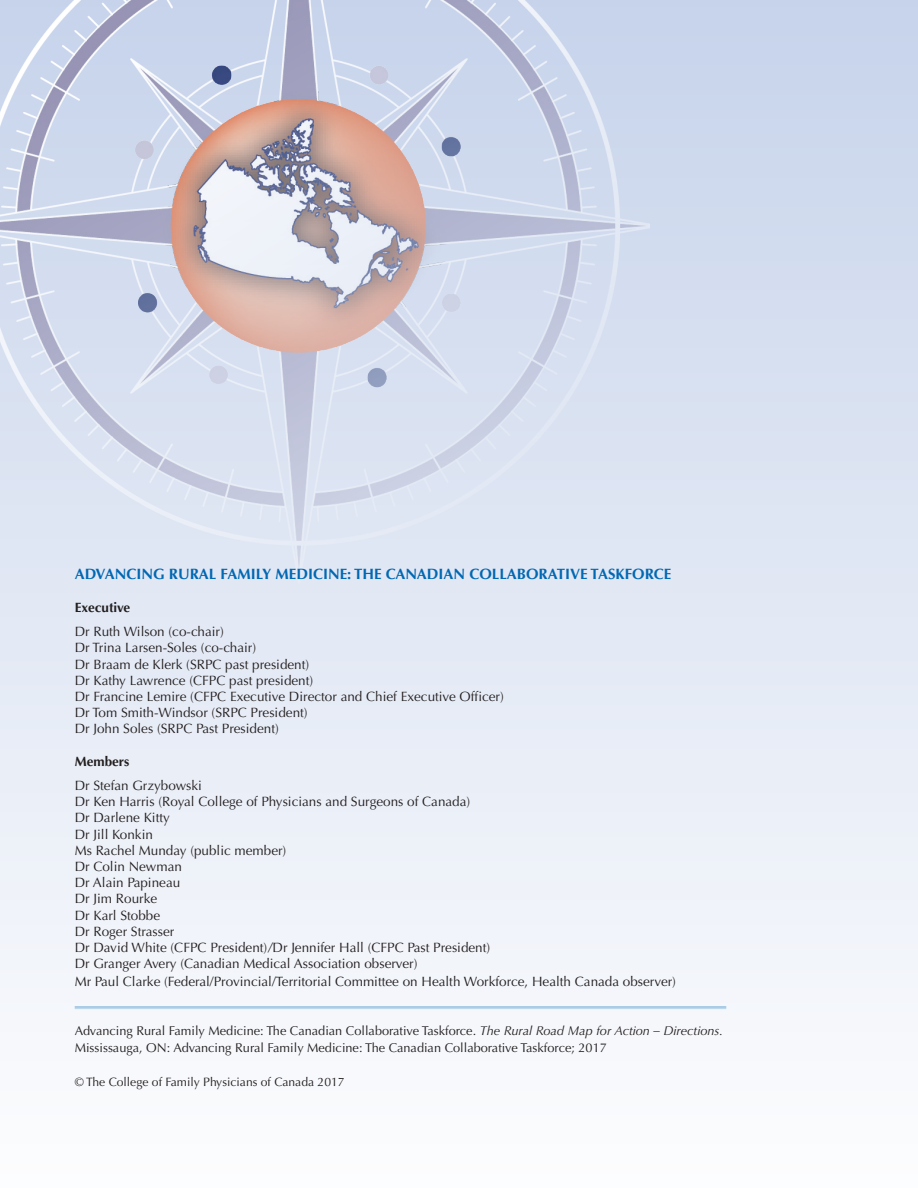
<style>
.page{position:relative;width:918px;height:1188px;background:#fff}
.page>*{position:absolute;margin:0;border:0;box-sizing:border-box;transform-origin:0 0}
.t1{font:700 15px "Optima";color:#0168b3}
.t2{font:13.5px "Optima";color:#231f20}
.t3{font:700 13.5px "Optima";color:#231f20}
.t4{font:12.75px/16.2px "Optima";color:#231f20}
.t5{font:12.15px "Optima";color:#231f20}
.s1{font-style:italic}
</style>
<div class="page">
<div style="left:0;top:0;width:918px;height:1188px;background:linear-gradient(to bottom,#c7d3eb,#fcfdfe)"></div>
<img style="left:0;top:0;width:650px;height:601px">
<hr style="left:75px;top:1006px;width:651px;height:3px;background:#0168b3">
<hr style="left:917px;top:1140px;width:1px;height:48px;background:#1d449b">
<p class="t1" style="left:75px;top:566px;width:598px">ADVANCING RURAL FAMILY MEDICINE: THE CANADIAN COLLABORATIVE TASKFORCE</p>
<p class="t3" style="left:75px;top:599px;width:57px">Executive</p>
<p class="t2" style="left:75px;top:624px;width:151px">Dr Ruth Wilson (co-chair)</p>
<p class="t2" style="left:75px;top:640px;width:183px">Dr Trina Larsen-Soles (co-chair)</p>
<p class="t2" style="left:75px;top:656px;width:236px">Dr Braam de Klerk (SRPC past president)</p>
<p class="t2" style="left:75px;top:672px;width:240px">Dr Kathy Lawrence (CFPC past president)</p>
<p class="t2" style="left:75px;top:689px;width:431px">Dr Francine Lemire (CFPC Executive Director and Chief Executive Officer)</p>
<p class="t2" style="left:75px;top:705px;width:234px">Dr Tom Smith-Windsor (SRPC President)</p>
<p class="t2" style="left:75px;top:721px;width:206px">Dr John Soles (SRPC Past President)</p>
<p class="t3" style="left:75px;top:753px;width:56px">Members</p>
<p class="t2" style="left:75px;top:778px;width:129px">Dr Stefan Grzybowski</p>
<p class="t2" style="left:75px;top:794px;width:397px">Dr Ken Harris (Royal College of Physicians and Surgeons of Canada)</p>
<p class="t2" style="left:75px;top:810px;width:97px">Dr Darlene Kitty</p>
<p class="t2" style="left:75px;top:826px;width:80px">Dr Jill Konkin</p>
<p class="t2" style="left:75px;top:842px;width:213px">Ms Rachel Munday (public member)</p>
<p class="t2" style="left:75px;top:859px;width:109px">Dr Colin Newman</p>
<p class="t2" style="left:75px;top:875px;width:107px">Dr Alain Papineau</p>
<p class="t2" style="left:75px;top:891px;width:84px">Dr Jim Rourke</p>
<p class="t2" style="left:75px;top:907px;width:87px">Dr Karl Stobbe</p>
<p class="t2" style="left:75px;top:923px;width:101px">Dr Roger Strasser</p>
<p class="t2" style="left:75px;top:940px;width:417px">Dr David White (CFPC President)<span class="s1">/</span>Dr Jennifer Hall (CFPC Past President)</p>
<p class="t2" style="left:75px;top:956px;width:344px">Dr Granger Avery (Canadian Medical Association observer)</p>
<p class="t2" style="left:75px;top:974px;width:603px">Mr Paul Clarke (Federal/Provincial/Territorial Committee on Health Workforce, Health Canada observer)</p>
<p class="t4" style="left:75px;top:1023px;width:650px">Advancing Rural Family Medicine: The Canadian Collaborative Taskforce. <span class="s1">The Rural Road Map for Action – Directions.<br></span>Mississauga, ON: Advancing Rural Family Medicine: The Canadian Collaborative Taskforce; 2017</p>
<p class="t5" style="left:75px;top:1074px;width:271px">© The College of Family Physicians of Canada 2017</p>
</div>
